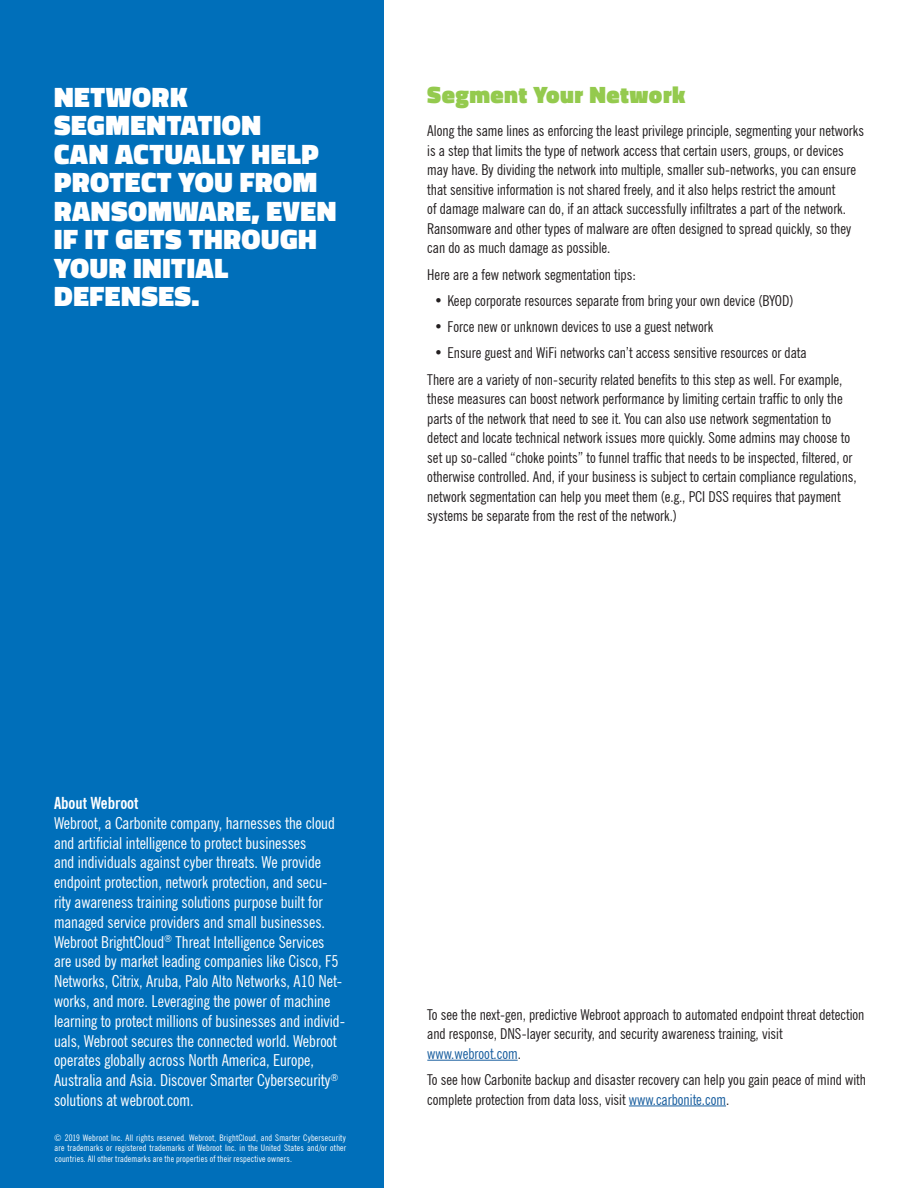
<style>
.page{position:relative;width:918px;height:1188px;background:#fff}
.page>*{position:absolute;margin:0;border:0;box-sizing:border-box;transform-origin:0 0}
.Pull_Quote_Side{font:900 28.5px/28.5px "Titillium";letter-spacing:.02em;color:#fff}
.Header_1{font:900 24px "Titillium";letter-spacing:.02em;color:#94ca4e}
.t1{font:condensed 16.5px/19.8px "News Gothic BT";color:#fff}
.t2{font:700 condensed 16.5px "News Gothic BT";color:#fff}
.Body_copy{font:condensed 15px/19.5px "News Gothic BT";color:#231f20}
.Boilerplate_-_copyri{font:condensed 9px/10.5px "News Gothic BT";letter-spacing:.02em;color:#fff;text-align:justify}
.s1{color:#175d9e}
</style>
<div class="page">
<div style="left:0;top:0;width:383px;height:1188px;background:#006fba"></div>
<hr style="left:427px;top:1060px;width:91px;height:1px;background:#175d9e">
<hr style="left:629px;top:1106px;width:97px;height:1px;background:#175d9e">
<p class="Pull_Quote_Side" style="left:54px;top:83px;width:284px">NETWORK<br>SEGMENTATION<br>CAN ACTUALLY HELP<br>PROTECT YOU FROM<br>RANSOMWARE, EVEN<br>IF IT GETS THROUGH<br>YOUR INITIAL<br>DEFENSES.</p>
<p class="Header_1" style="left:427px;top:77px;width:260px">Segment Your Network</p>
<p class="Body_copy" style="left:427px;top:121px;width:438px">Along the same lines as enforcing the least privilege principle, segmenting your networks is a step that limits the type of network access that certain users, groups, or devices may have. By dividing the network into multiple, smaller sub-networks, you can ensure that sensitive information is not shared freely, and it also helps restrict the amount<br>of damage malware can do, if an attack successfully infiltrates a part of the network.<br>Ransomware and other types of malware are often designed to spread quickly, so they can do as much damage as possible.</p>
<p class="Body_copy" style="left:427px;top:264px;width:210px">Here are a few network segmentation tips:</p>
<p class="Body_copy" style="left:434px;top:291px;width:361px">• Keep corporate resources separate from bring your own device (BYOD)</p>
<p class="Body_copy" style="left:434px;top:317px;width:281px">• Force new or unknown devices to use a guest network</p>
<p class="Body_copy" style="left:434px;top:343px;width:374px">• Ensure guest and WiFi networks can’t access sensitive resources or data</p>
<p class="Body_copy" style="left:427px;top:369px;width:431px">There are a variety of non-security related benefits to this step as well. For example, these measures can boost network performance by limiting certain traffic to only the parts of the network that need to see it. You can also use network segmentation to detect and locate technical network issues more quickly. Some admins may choose to set up so-called “choke points” to funnel traffic that needs to be inspected, filtered, or otherwise controlled. And, if your business is subject to certain compliance regulations, network segmentation can help you meet them (e.g., PCI DSS requires that payment systems be separate from the rest of the network.)</p>
<p class="t2" style="left:54px;top:793px;width:86px">About Webroot</p>
<p class="t1" style="left:54px;top:813px;width:293px">Webroot, a Carbonite company, harnesses the cloud and artificial intelligence to protect businesses<br>and individuals against cyber threats. We provide endpoint protection, network protection, and secu&shy;rity awareness training solutions purpose built for managed service providers and small businesses.<br>Webroot BrightCloud<sup>®</sup> Threat Intelligence Services are used by market leading companies like Cisco, F5<br>Networks, Citrix, Aruba, Palo Alto Networks, A10 Net&shy;works, and more. Leveraging the power of machine learning to protect millions of businesses and individ&shy;uals, Webroot secures the connected world. Webroot operates globally across North America, Europe, Australia and Asia. Discover Smarter Cybersecurity<sup>® </sup>solutions at webroot.com.</p>
<p class="Boilerplate_-_copyri" style="left:54px;top:1132px;width:293px">© 2019 Webroot Inc. All rights reserved. Webroot, BrightCloud, and Smarter Cybersecurity are trademarks or registered trademarks of Webroot Inc. in the United States and/or other countries. All other trademarks are the properties of their respective owners.</p>
<p class="Body_copy" style="left:427px;top:1005px;width:439px">To see the next-gen, predictive Webroot approach to automated endpoint threat detection and response, DNS-layer security, and security awareness training, visit <span class="s1">www.webroot.com</span>.</p>
<p class="Body_copy" style="left:427px;top:1070px;width:440px">To see how Carbonite backup and disaster recovery can help you gain peace of mind with complete protection from data loss, visit <span class="s1">www.carbonite.com</span>.</p>
</div>
